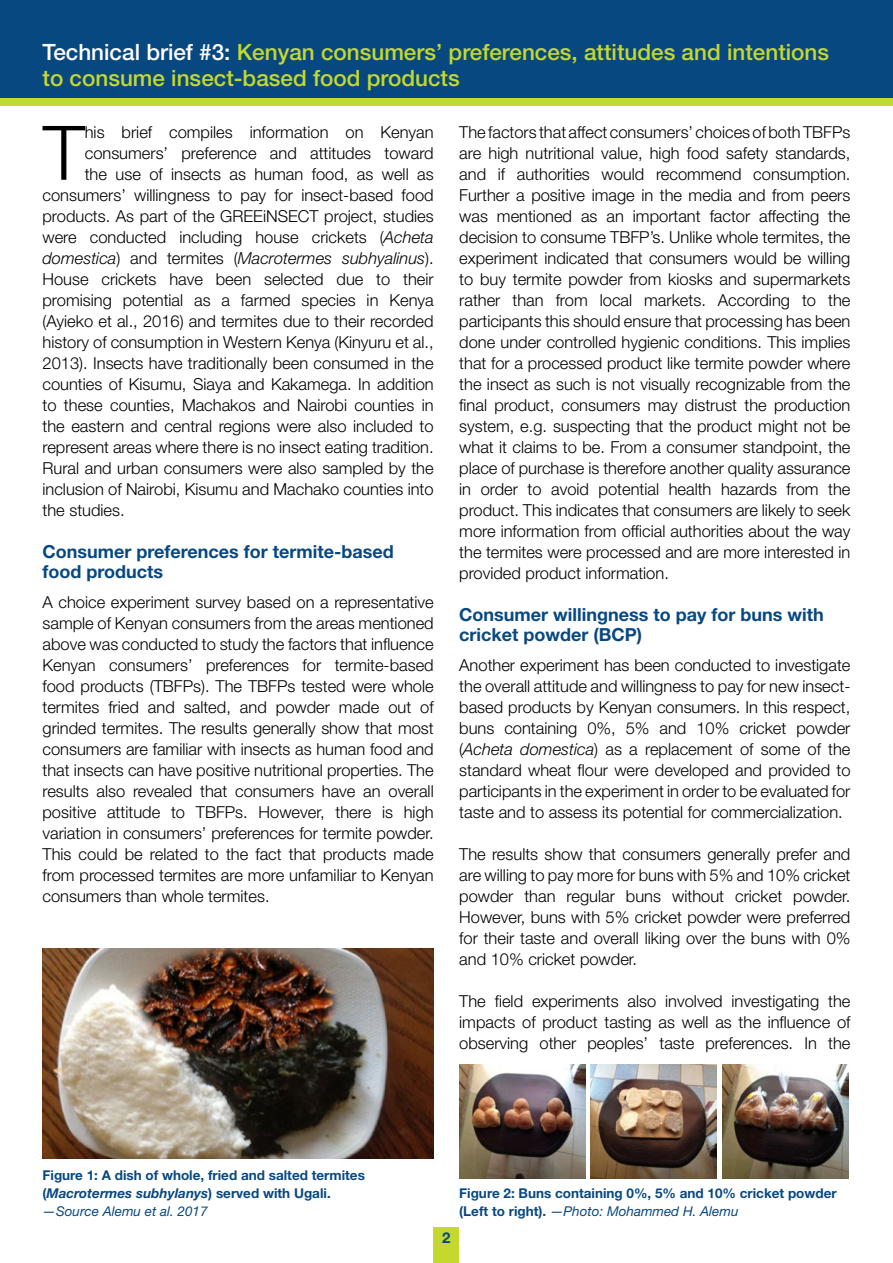
<style>
.page{position:relative;width:893px;height:1263px;background:#fff}
.page>*{position:absolute;margin:0;border:0;box-sizing:border-box;transform-origin:0 0}
.t1{font:300 75.3px "Helvetica Neue LT Std";color:#000}
.t2{font:500 22.5px/25.8px "Helvetica Neue LT Std";color:#c4d82e}
.t3{font:700 18px/20.7px "Helvetica Neue LT Std";color:#084881}
.t4{font:300 16.5px/21px "Helvetica Neue LT Std";color:#000;text-align:justify}
.t5{font:italic 300 16.5px "Helvetica Neue LT Std";color:#000}
.t6{font:700 15px "Helvetica Neue LT Std";color:#084881}
.t7{font:700 13.5px/18px "Helvetica Neue LT Std";color:#084881}
.s1{color:#fff}
.s2{font-style:italic}
.s3{font-style:normal}
.s4{font-weight:400;font-style:italic}
.s5{font-weight:400}
</style>
<div class="page">
<div style="left:434px;top:1228px;width:25px;height:35px;background:#c4d82e"></div>
<div style="left:0;top:0;width:893px;height:101px;background:#084881"></div>
<div style="left:0;top:98px;width:893px;height:7px;background:#c4d82e"></div>
<img style="left:43px;top:949px;width:391px;height:210px">
<img style="left:591px;top:1064px;width:126px;height:114px">
<img style="left:722px;top:1064px;width:126px;height:114px">
<img style="left:459px;top:1064px;width:126px;height:114px">
<h2 class="t2" style="left:43px;top:39px;width:788px"><span class="s1">Technical brief #3:</span> Kenyan consumers’ preferences, attitudes and intentions to consume insect-based food products</h2>
<h1 class="t1" style="left:43px;top:107px;width:43px">T</h1>
<p class="t4" style="left:85px;top:121px;width:350px">his brief compiles information on Kenyan</p>
<p class="t4" style="left:459px;top:121px;width:393px">The factors that affect consumers’ choices of both TBFPs are high nutritional value, high food safety standards, and if authorities would recommend consumption.<br>Further a positive image in the media and from peers was mentioned as an important factor affecting the decision to consume TBFP’s. Unlike whole termites, the experiment indicated that consumers would be willing to buy termite powder from kiosks and supermarkets rather than from local markets. According to the participants this should ensure that processing has been done under controlled hygienic conditions. This implies that for a processed product like termite powder where the insect as such is not visually recognizable from the final product, consumers may distrust the production system, e.g. suspecting that the product might not be what it claims to be. From a consumer standpoint, the place of purchase is therefore another quality assurance in order to avoid potential health hazards from the product. This indicates that consumers are likely to seek more information from official authorities about the way the termites were processed and are more interested in provided product information.</p>
<p class="t3" style="left:459px;top:603px;width:366px">Consumer willingness to pay for buns with cricket powder (BCP)</p>
<p class="t4" style="left:459px;top:654px;width:393px">Another experiment has been conducted to investigate the overall attitude and willingness to pay for new insect&shy;based products by Kenyan consumers. In this respect, buns containing 0%, 5% and 10% cricket powder (<span class="s2">Acheta domestica</span>) as a replacement of some of the standard wheat flour were developed and provided to participants in the experiment in order to be evaluated for taste and to assess its potential for commercialization.</p>
<p class="t4" style="left:459px;top:843px;width:393px">The results show that consumers generally prefer and are willing to pay more for buns with 5% and 10% cricket powder than regular buns without cricket powder.<br>However, buns with 5% cricket powder were preferred for their taste and overall liking over the buns with 0% and 10% cricket powder.</p>
<p class="t4" style="left:459px;top:990px;width:393px">The field experiments also involved investigating the impacts of product tasting as well as the influence of observing other peoples’ taste preferences. In the</p>
<p class="t4" style="left:85px;top:142px;width:350px">consumers’ preference and attitudes toward</p>
<p class="t4" style="left:85px;top:163px;width:350px">the use of insects as human food, as well as</p>
<p class="t4" style="left:43px;top:184px;width:393px">consumers’ willingness to pay for insect-based food</p>
<p class="t4" style="left:43px;top:205px;width:393px">products. As part of the GREEiNSECT project, studies</p>
<p class="t4" style="left:43px;top:226px;width:393px">were conducted including house crickets (<span class="s2">Acheta</span></p>
<p class="t5" style="left:43px;top:248px;width:393px">domestica<span class="s3">) and termites (</span>Macrotermes subhyalinus<span class="s3">).</span></p>
<p class="t4" style="left:43px;top:268px;width:393px">House crickets have been selected due to their</p>
<p class="t4" style="left:43px;top:289px;width:393px">promising potential as a farmed species in Kenya</p>
<p class="t4" style="left:43px;top:310px;width:393px">(Ayieko et al., 2016) and termites due to their recorded</p>
<p class="t4" style="left:43px;top:331px;width:393px">history of consumption in Western Kenya (Kinyuru et al.,</p>
<p class="t4" style="left:43px;top:352px;width:393px">2013). Insects have traditionally been consumed in the</p>
<p class="t4" style="left:43px;top:373px;width:393px">counties of Kisumu, Siaya and Kakamega. In addition</p>
<p class="t4" style="left:43px;top:394px;width:393px">to these counties, Machakos and Nairobi counties in</p>
<p class="t4" style="left:43px;top:415px;width:393px">the eastern and central regions were also included to</p>
<p class="t4" style="left:43px;top:436px;width:393px">represent areas where there is no insect eating tradition.</p>
<p class="t4" style="left:43px;top:457px;width:393px">Rural and urban consumers were also sampled by the</p>
<p class="t4" style="left:43px;top:478px;width:393px">inclusion of Nairobi, Kisumu and Machako counties into</p>
<p class="t4" style="left:43px;top:499px;width:84px">the studies.</p>
<p class="t3" style="left:43px;top:540px;width:353px">Consumer preferences for termite-based food products</p>
<p class="t4" style="left:43px;top:591px;width:393px">A choice experiment survey based on a representative sample of Kenyan consumers from the areas mentioned above was conducted to study the factors that influence Kenyan consumers’ preferences for termite-based food products (TBFPs). The TBFPs tested were whole termites fried and salted, and powder made out of grinded termites. The results generally show that most consumers are familiar with insects as human food and that insects can have positive nutritional properties. The results also revealed that consumers have an overall positive attitude to TBFPs. However, there is high variation in consumers’ preferences for termite powder.<br>This could be related to the fact that products made from processed termites are more unfamiliar to Kenyan consumers than whole termites.</p>
<p class="t7" style="left:43px;top:1166px;width:324px">Figure 1: A dish of whole, fried and salted termites (<span class="s2">Macrotermes subhylanys</span>) served with Ugali. <span class="s4">—Source Alemu et al. 2017</span></p>
<p class="t6" style="left:442px;top:1228px;width:10px">2</p>
<p class="t7" style="left:459px;top:1184px;width:379px">Figure 2: Buns containing 0%, 5% and 10% cricket powder (Left to right). <span class="s5">—</span><span class="s4">Photo: Mohammed H. Alemu</span></p>
</div>
